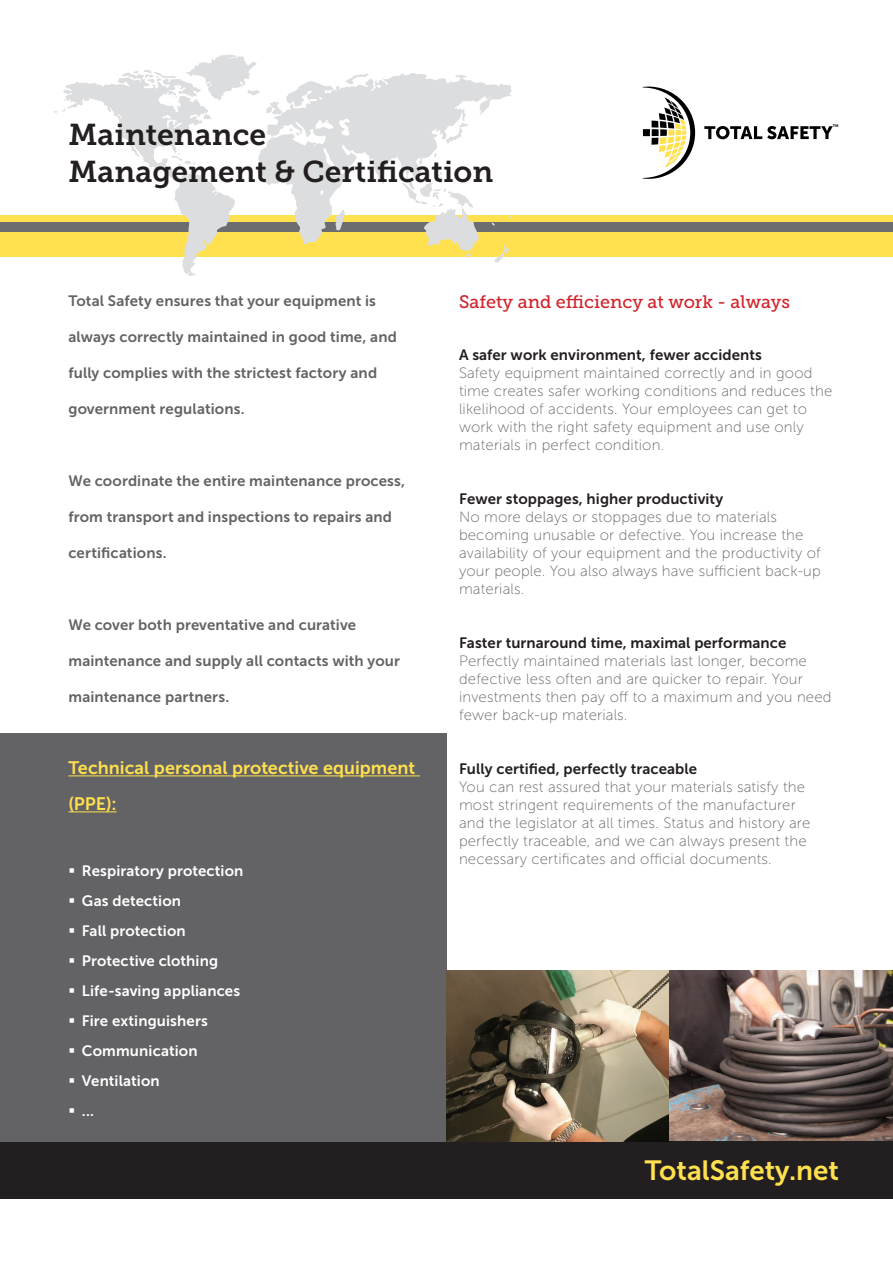
<style>
.page{position:relative;width:893px;height:1263px;background:#fff}
.page>*{position:absolute;margin:0;border:0;box-sizing:border-box;transform-origin:0 0}
.Headline{font:30px "Museo Slab 700";color:#231f20}
.t1{font:27.75px "Museo Sans 700";color:#ffe04e}
.Key_Features{font:18px/36px "Museo Sans 700";color:#ffe04e}
.Subtitle{font:18px "Museo Slab 500";color:#d1232a}
._00_BODY{font:15px/18px "Museo Sans 100";letter-spacing:.01em;color:#67676a}
.Inleiding{font:15px "Museo Sans 700";letter-spacing:.01em;color:#636366}
._00_BODY_titel{font:15px "Museo Sans 700";letter-spacing:.005em;color:#231f20}
.t2{font:15px "Museo Sans 700";letter-spacing:.01em;color:#fff}
.t3{font:3.75px "Museo Sans 900";color:#231f20}
.s1{color:#fff}
</style>
<div class="page">
<div style="left:0;top:216px;width:893px;height:41px;background:#ffe04e"></div>
<svg style="left:704px;top:126px;width:129px;height:13px"></svg>
<svg style="left:643px;top:87px;width:52px;height:92px"></svg>
<div style="left:0;top:222px;width:893px;height:10px;background:#6c6d70"></div>
<div style="left:0;top:1141px;width:893px;height:57px;background:#231f20"></div>
<svg style="left:53px;top:54px;width:459px;height:222px"></svg>
<div style="left:0;top:733px;width:447px;height:408px;background:#636366"></div>
<hr style="left:68px;top:775px;width:352px;height:1px;background:#ffe04e">
<hr style="left:68px;top:811px;width:49px;height:1px;background:#ffe04e">
<img style="left:446px;top:971px;width:447px;height:170px">
<p class="Headline" style="left:68px;top:117px;width:199px">Maintenance</p>
<p class="Headline" style="left:68px;top:155px;width:426px">Management &amp; Certification</p>
<p class="t3" style="left:833px;top:124px;width:7px">TM</p>
<p class="Inleiding" style="left:68px;top:292px;width:309px">Total Safety ensures that your equipment is</p>
<p class="Inleiding" style="left:68px;top:328px;width:330px">always correctly maintained in good time, and</p>
<p class="Inleiding" style="left:68px;top:364px;width:310px">fully complies with the strictest factory and</p>
<p class="Inleiding" style="left:68px;top:400px;width:178px">government regulations.</p>
<p class="Inleiding" style="left:68px;top:472px;width:338px">We coordinate the entire maintenance process,</p>
<p class="Inleiding" style="left:68px;top:508px;width:325px">from transport and inspections to repairs and</p>
<p class="Inleiding" style="left:68px;top:544px;width:100px">certifications.</p>
<p class="Inleiding" style="left:68px;top:616px;width:289px">We cover both preventative and curative</p>
<p class="Inleiding" style="left:68px;top:652px;width:333px">maintenance and supply all contacts with your</p>
<p class="Inleiding" style="left:68px;top:688px;width:175px">maintenance partners. <span class="s1">d</span></p>
<p class="Key_Features" style="left:68px;top:750px;width:348px">Technical personal protective equipment (PPE):</p>
<p class="t2" style="left:68px;top:862px;width:177px">▪ Respiratory protection</p>
<p class="t2" style="left:68px;top:892px;width:114px">▪ Gas detection</p>
<p class="t2" style="left:68px;top:922px;width:119px">▪ Fall protection</p>
<p class="t2" style="left:68px;top:952px;width:151px">▪ Protective clothing</p>
<p class="t2" style="left:68px;top:982px;width:173px">▪ Life-saving appliances</p>
<p class="t2" style="left:68px;top:1012px;width:141px">▪ Fire extinguishers</p>
<p class="t2" style="left:68px;top:1042px;width:131px">▪ Communication</p>
<p class="t2" style="left:68px;top:1072px;width:93px">▪ Ventilation</p>
<p class="t2" style="left:68px;top:1102px;width:27px">▪ ...</p>
<p class="Subtitle" style="left:459px;top:292px;width:333px">Safety and efficiency at work - always</p>
<p class="_00_BODY_titel" style="left:459px;top:346px;width:304px">A safer work environment, fewer accidents</p>
<p class="_00_BODY" style="left:459px;top:364px;width:355px">Safety equipment maintained correctly and in good</p>
<p class="_00_BODY" style="left:459px;top:382px;width:375px">time creates safer working conditions and reduces the</p>
<p class="_00_BODY" style="left:459px;top:400px;width:350px">likelihood of accidents. Your employees can get to work with the right safety equipment and use only materials in perfect condition.</p>
<p class="_00_BODY_titel" style="left:459px;top:490px;width:266px">Fewer stoppages, higher productivity</p>
<p class="_00_BODY" style="left:459px;top:508px;width:319px">No more delays or stoppages due to materials</p>
<p class="_00_BODY" style="left:459px;top:526px;width:346px">becoming unusable or defective. You increase the</p>
<p class="_00_BODY" style="left:459px;top:544px;width:363px">availability of your equipment and the productivity of</p>
<p class="_00_BODY" style="left:459px;top:562px;width:363px">your people. You also always have sufficient back-up</p>
<p class="_00_BODY" style="left:459px;top:580px;width:67px">materials.</p>
<p class="_00_BODY_titel" style="left:459px;top:634px;width:329px">Faster turnaround time, maximal performance</p>
<p class="_00_BODY" style="left:459px;top:652px;width:349px">Perfectly maintained materials last longer, become</p>
<p class="_00_BODY" style="left:459px;top:670px;width:345px">defective less often and are quicker to repair. Your</p>
<p class="_00_BODY" style="left:459px;top:688px;width:374px">investments then pay off to a maximum and you need</p>
<p class="_00_BODY" style="left:459px;top:706px;width:170px">fewer back-up materials.</p>
<p class="_00_BODY_titel" style="left:459px;top:760px;width:240px">Fully certified, perfectly traceable</p>
<p class="_00_BODY" style="left:459px;top:778px;width:353px">You can rest assured that your materials satisfy the most stringent requirements of the manufacturer and the legislator at all times. Status and history are perfectly traceable, and we can always present the necessary certificates and official documents.</p>
<h2 class="t1" style="left:645px;top:1155px;width:196px">TotalSafety.net</h2>
</div>
